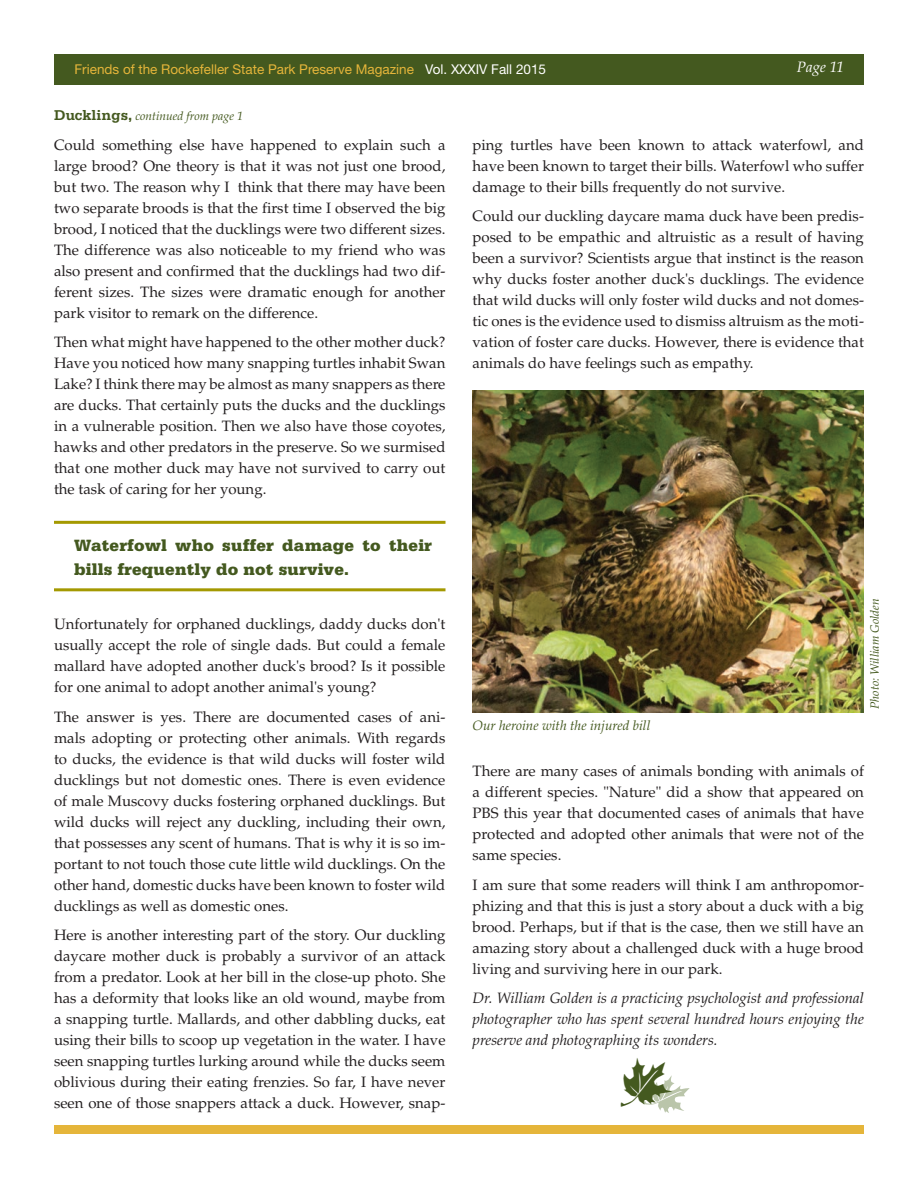
<style>
.page{position:relative;width:918px;height:1188px;background:#fff}
.page>*{position:absolute;margin:0;border:0;box-sizing:border-box;transform-origin:0 0}
.Headlines_in_boxes{font:900 17.25px/24px "Serifa";letter-spacing:.01em;color:#44591f}
.Body_copy{font:15px/21px "Palatino";color:#231f20;text-align:justify}
.Body_copy-2{font:italic 15px/21px "Palatino";color:#231f20;text-align:justify}
.t1{font:italic 15px "Palatino";color:#fff}
.t2{font:13.5px "Helvetica Neue";color:#e5b53a}
.Image_captions{font:italic 13.5px "Palatino";color:#44591f}
.continued{font:italic 12px "Palatino";color:#44591f}
.Photographer_referen{font:italic 12px "Palatino";color:#44591f}
.s1{color:#fff}
.s2{font-family:"Serifa";font-weight:700;font-style:normal;font-size:15px}
</style>
<div class="page">
<div style="left:54px;top:54px;width:810px;height:30px;background:#44591f"></div>
<div style="left:54px;top:1125px;width:810px;height:9px;background:#e5b53a"></div>
<hr style="left:54px;top:521px;width:392px;height:3px;background:#a49901">
<hr style="left:54px;top:588px;width:392px;height:3px;background:#a49901">
<img style="left:472px;top:390px;width:392px;height:322px">
<p class="t2" style="left:75px;top:61px;width:473px">Friends of the Rockefeller State Park Preserve Magazine <span class="s1">Vol. XXXIV Fall 2015</span></p>
<p class="t1" style="left:797px;top:59px;width:49px">Page 11</p>
<p class="continued" style="left:54px;top:109px;width:191px"><span class="s2">Ducklings,</span> continued from page 1</p>
<p class="Body_copy" style="left:54px;top:134px;width:393px">Could something else have happened to explain such a large brood? One theory is that it was not just one brood, but two. The reason why I think that there may have been two separate broods is that the first time I observed the big brood, I noticed that the ducklings were two different sizes.<br>The difference was also noticeable to my friend who was also present and confirmed that the ducklings had two dif&shy;ferent sizes. The sizes were dramatic enough for another park visitor to remark on the difference.</p>
<p class="Body_copy" style="left:54px;top:332px;width:393px">Then what might have happened to the other mother duck?<br>Have you noticed how many snapping turtles inhabit Swan Lake? I think there may be almost as many snappers as there are ducks. That certainly puts the ducks and the ducklings in a vulnerable position. Then we also have those coyotes, hawks and other predators in the preserve. So we surmised that one mother duck may have not survived to carry out the task of caring for her young.</p>
<p class="Headlines_in_boxes" style="left:74px;top:533px;width:359px">Waterfowl who suffer damage to their bills frequently do not survive.</p>
<p class="Body_copy" style="left:54px;top:614px;width:393px">Unfortunately for orphaned ducklings, daddy ducks don't usually accept the role of single dads. But could a female mallard have adopted another duck's brood? Is it possible for one animal to adopt another animal's young?</p>
<p class="Body_copy" style="left:54px;top:706px;width:393px">The answer is yes. There are documented cases of ani&shy;mals adopting or protecting other animals. With regards to ducks, the evidence is that wild ducks will foster wild ducklings but not domestic ones. There is even evidence of male Muscovy ducks fostering orphaned ducklings. But wild ducks will reject any duckling, including their own, that possesses any scent of humans. That is why it is so im&shy;portant to not touch those cute little wild ducklings. On the other hand, domestic ducks have been known to foster wild ducklings as well as domestic ones.</p>
<p class="Body_copy" style="left:54px;top:925px;width:393px">Here is another interesting part of the story. Our duckling daycare mother duck is probably a survivor of an attack from a predator. Look at her bill in the close-up photo. She has a deformity that looks like an old wound, maybe from a snapping turtle. Mallards, and other dabbling ducks, eat using their bills to scoop up vegetation in the water. I have seen snapping turtles lurking around while the ducks seem oblivious during their eating frenzies. So far, I have never seen one of those snappers attack a duck. However, snap-</p>
<p class="Body_copy" style="left:472px;top:134px;width:393px">ping turtles have been known to attack waterfowl, and have been known to target their bills. Waterfowl who suffer damage to their bills frequently do not survive.</p>
<p class="Body_copy" style="left:472px;top:206px;width:393px">Could our duckling daycare mama duck have been predis&shy;posed to be empathic and altruistic as a result of having been a survivor? Scientists argue that instinct is the reason why ducks foster another duck's ducklings. The evidence that wild ducks will only foster wild ducks and not domes&shy;tic ones is the evidence used to dismiss altruism as the moti&shy;vation of foster care ducks. However, there is evidence that animals do have feelings such as empathy.</p>
<p class="Image_captions" style="left:472px;top:717px;width:179px">Our heroine with the injured bill</p>
<p class="Photographer_referen" style="left:868px;top:709px;width:112px;rotate:-90deg">Photo: William Golden</p>
<p class="Body_copy" style="left:472px;top:761px;width:393px">There are many cases of animals bonding with animals of a different species. "Nature" did a show that appeared on PBS this year that documented cases of animals that have protected and adopted other animals that were not of the same species.</p>
<p class="Body_copy" style="left:472px;top:874px;width:393px">I am sure that some readers will think I am anthropomor&shy;phizing and that this is just a story about a duck with a big brood. Perhaps, but if that is the case, then we still have an amazing story about a challenged duck with a huge brood living and surviving here in our park.</p>
<p class="Body_copy-2" style="left:472px;top:988px;width:393px">Dr. William Golden is a practicing psychologist and professional photographer who has spent several hundred hours enjoying the preserve and photographing its wonders.</p>
</div>
